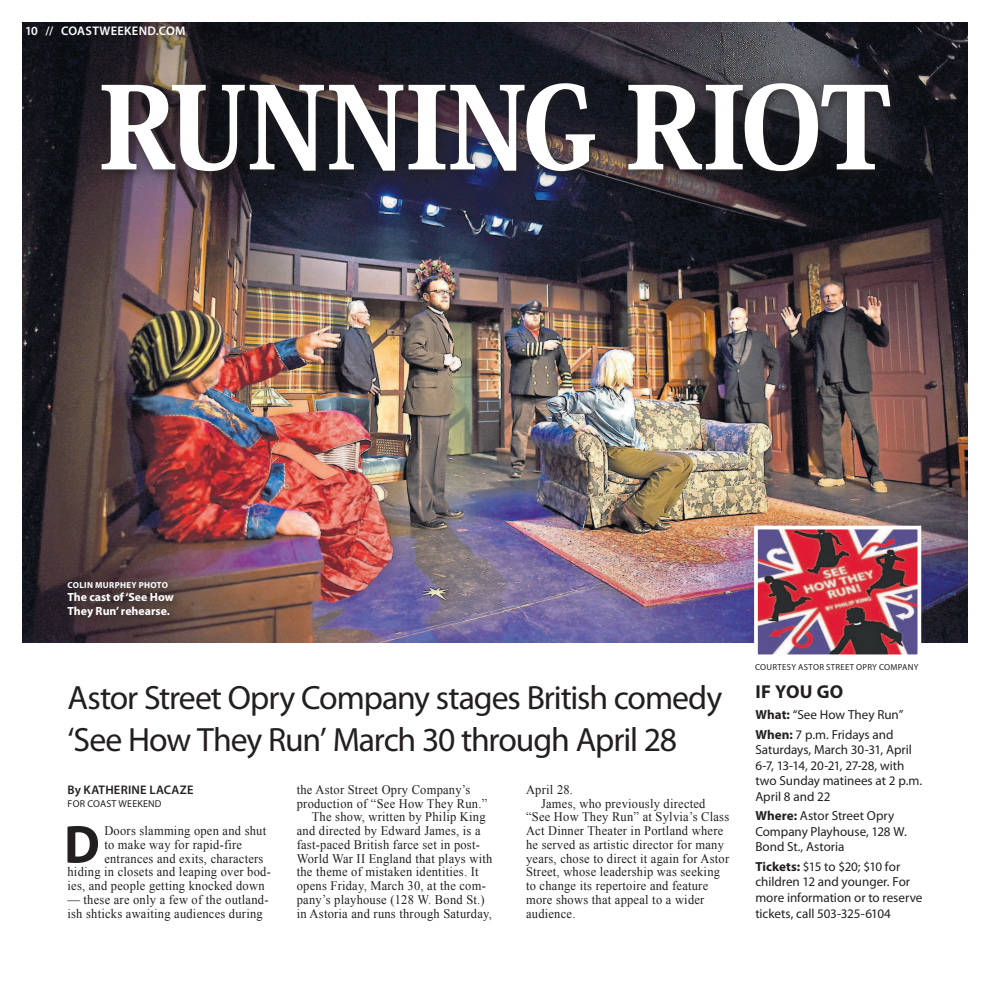
<style>
.page{position:relative;width:990px;height:990px;background:#fff}
.page>*{position:absolute;margin:0;border:0;box-sizing:border-box;transform-origin:0 0}
.t1{font:800 112.5px "Koz Min Pr 6 N";letter-spacing:-.015em;color:#fff}
.t2{font:700 53.88px "Myriad Pro";color:#231f20;scale:.95 1}
.t3{font:33.75px/41.9px "Myriad Pro";letter-spacing:-.03em;color:#231f20}
.t4{font:700 18.75px "Myriad Pro";letter-spacing:.02em;color:#231f20}
.t5{font:13.12px/13.8px "Times New Roman";letter-spacing:.02em;color:#231f20;scale:.95 1}
.t6{font:13.12px/15.6px "Myriad Pro";letter-spacing:-.005em;color:#231f20}
.t7{font:600 12.5px "Myriad Pro";letter-spacing:.025em;color:#fff}
.t8{font:600 12.5px "Myriad Pro";letter-spacing:.02em;color:#231f20}
.t9{font:700 11.88px/13.8px "Myriad Pro";color:#fff}
.t10{font:10px "Myriad Pro";letter-spacing:.02em;color:#231f20}
.t11{font:8.75px "Myriad Pro";letter-spacing:.035em;color:#231f20}
.t12{font:700 8.75px "Myriad Pro";letter-spacing:.04em;color:#fff}
.s1{font-weight:700}
</style>
<div class="page">
<img style="left:22px;top:22px;width:946px;height:621px">
<div style="left:48px;top:561px;width:144px;height:75px;background:#231f20;opacity:.55"></div>
<img style="left:759px;top:531px;width:157px;height:122px">
<div style="left:754px;top:526px;width:167px;height:132px;border:4px solid #fff"></div>
<div style="left:82px;top:63px;width:828px;height:129px;background:#231f20;opacity:.55"></div>
<p class="t7" style="left:25px;top:26px;width:162px">10 // COASTWEEKEND.COM</p>
<h1 class="t1" style="left:98px;top:70px;width:795px">RUNNING RIOT</h1>
<p class="t12" style="left:68px;top:581px;width:102px">COLIN MURPHEY PHOTO</p>
<p class="t9" style="left:67px;top:592px;width:108px">The cast of ‘See How<br>They Run’ rehearse.</p>
<p class="t11" style="left:755px;top:664px;width:165px">COURTESY ASTOR STREET OPRY COMPANY</p>
<h3 class="t3" style="left:68px;top:680px;width:656px">Astor Street Opry Company stages British comedy ‘See How They Run’ March 30 through April 28</h3>
<h3 class="t4" style="left:756px;top:684px;width:89px">IF YOU GO</h3>
<p class="t6" style="left:755px;top:706px;width:150px;line-height:19.4px"><span class="s1">What:</span> “See How They Run”<br><span class="s1">When:</span> 7 p.m. Fridays and</p>
<p class="t6" style="left:755px;top:743px;width:168px">Saturdays, March 30-31, April<br>6-7, 13-14, 20-21, 27-28, with two Sunday matinees at 2 p.m.<br>April 8 and 22</p>
<p class="t6" style="left:755px;top:809px;width:153px"><span class="s1">Where:</span> Astor Street Opry<br>Company Playhouse, 128 W.<br>Bond St., Astoria</p>
<p class="t6" style="left:755px;top:860px;width:169px"><span class="s1">Tickets:</span> $15 to $20; $10 for children 12 and younger. For more information or to reserve tickets, call 503-325-6104</p>
<p class="t5" style="left:297px;top:784px;width:184px">the Astor Street Opry Company’s</p>
<p class="t5" style="left:297px;top:798px;width:202px">production of “See How They Run.”</p>
<p class="t5" style="left:312px;top:811px;width:185px">The show, written by Philip King</p>
<p class="t5" style="left:297px;top:825px;width:195px">and directed by Edward James, is a</p>
<p class="t5" style="left:297px;top:839px;width:194px">fast-paced British farce set in post-</p>
<p class="t5" style="left:297px;top:853px;width:207px">World War II England that plays with</p>
<p class="t5" style="left:297px;top:866px;width:193px">the theme of mistaken identities. It</p>
<p class="t5" style="left:297px;top:880px;width:201px">opens Friday, March 30, at the com-</p>
<p class="t5" style="left:297px;top:894px;width:199px">pany’s playhouse (128 W. Bond St.)</p>
<p class="t5" style="left:297px;top:908px;width:207px">in Astoria and runs through Saturday,</p>
<p class="t5" style="left:526px;top:784px;width:51px">April 28.</p>
<p class="t5" style="left:541px;top:798px;width:175px">James, who previously directed</p>
<p class="t5" style="left:526px;top:811px;width:215px">“See How They Run” at Sylvia’s Class</p>
<p class="t5" style="left:526px;top:825px;width:209px">Act Dinner Theater in Portland where</p>
<p class="t5" style="left:526px;top:839px;width:210px">he served as artistic director for many</p>
<p class="t5" style="left:526px;top:853px;width:215px">years, chose to direct it again for Astor</p>
<p class="t5" style="left:526px;top:866px;width:206px">Street, whose leadership was seeking</p>
<p class="t5" style="left:526px;top:880px;width:193px">to change its repertoire and feature</p>
<p class="t5" style="left:526px;top:894px;width:189px">more shows that appeal to a wider</p>
<p class="t5" style="left:526px;top:908px;width:54px">audience.</p>
<p class="t8" style="left:68px;top:786px;width:128px">By KATHERINE LACAZE</p>
<p class="t10" style="left:68px;top:800px;width:96px">FOR COAST WEEKEND</p>
<h2 class="t2" style="left:64px;top:824px;width:39px">D</h2>
<p class="t5" style="left:104px;top:825px;width:172px">Doors slamming open and shut</p>
<p class="t5" style="left:104px;top:839px;width:147px">to make way for rapid-fire</p>
<p class="t5" style="left:104px;top:853px;width:169px">entrances and exits, characters</p>
<p class="t5" style="left:67px;top:866px;width:216px">hiding in closets and leaping over bod-</p>
<p class="t5" style="left:67px;top:880px;width:209px">ies, and people getting knocked down</p>
<p class="t5" style="left:67px;top:894px;width:213px">— these are only a few of the outland&shy;ish shticks awaiting audiences during</p>
</div>
